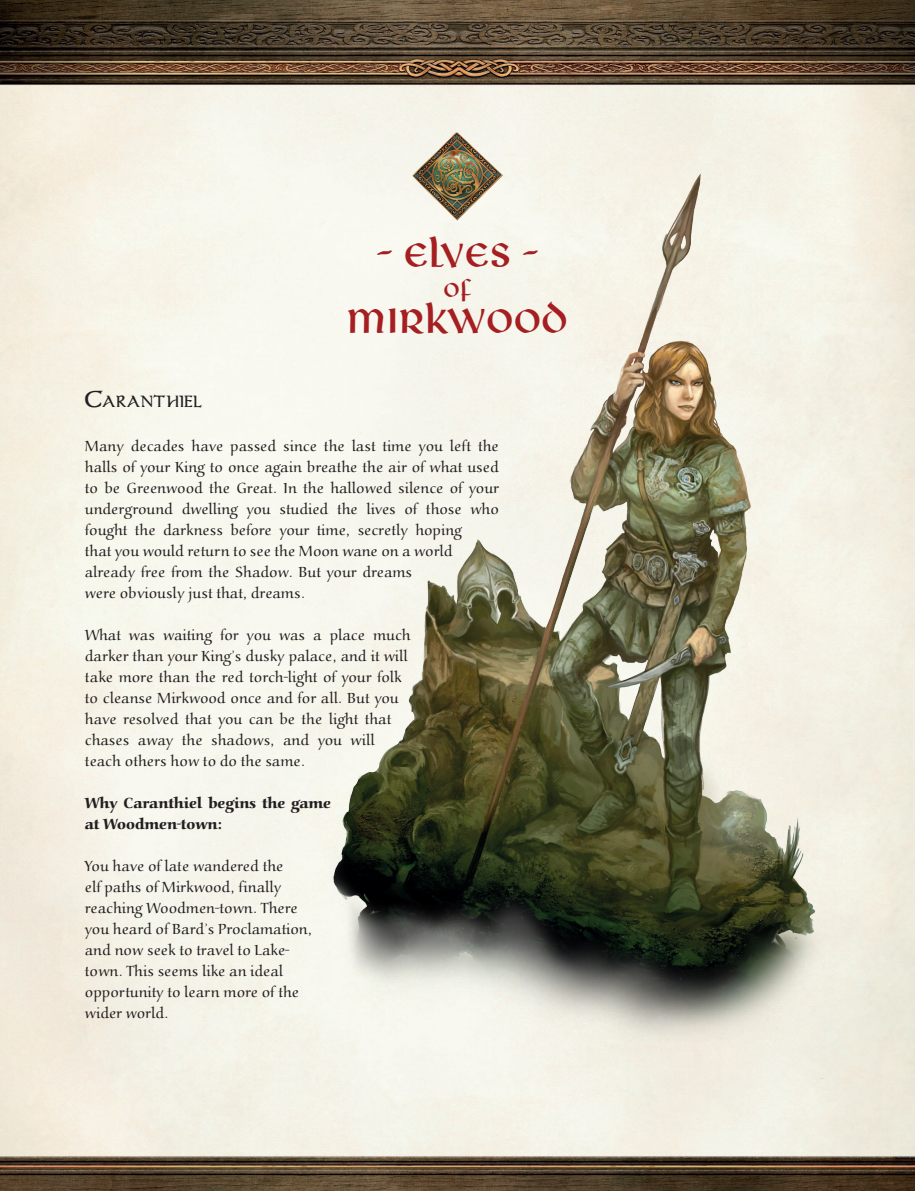
<style>
.page{position:relative;width:915px;height:1191px;background:#fff}
.page>*{position:absolute;margin:0;border:0;box-sizing:border-box;transform-origin:0 0}
.t1{font:48px "Libra BT";color:#a51e21}
.t2{font:28.5px "Libra BT";color:#a51e21}
.t3{font:18.9px "aaaor";letter-spacing:.01em;color:#231f20}
.t4{font:300 15px/21px "Alois";color:#231f20}
.t5{font:800 15px/21px "Alois";color:#231f20}
.s1{font-family:"Ardagh";font-size:39px}
.s2{font-size:27px}
</style>
<div class="page">
<img style="left:0;top:0;width:914px;height:1191px">
<img style="left:412px;top:132px;width:92px;height:26px">
<img style="left:323px;top:158px;width:502px;height:893px">
<h1 class="t1" style="left:376px;top:228px;width:163px"><span class="s1">-</span> elves <span class="s1">-</span></h1>
<h2 class="t2" style="left:443px;top:274px;width:29px">of</h2>
<h1 class="t1" style="left:347px;top:294px;width:132px">mirkwoo</h1>
<h1 class="t1" style="left:541px;top:294px;width:28px">d</h1>
<p class="t3" style="left:85px;top:392px;width:114px"><span class="s2">C</span>ARANTHIEL</p>
<p class="t4" style="left:85px;top:436px;width:415px">Many decades have passed since the last time you left the halls of your King to once again breathe the air of what used to be Greenwood the Great. In the hallowed silence of your underground dwelling you studied the lives of those who fought the darkness before your time, secretly hoping<br>that you would return to see the Moon wane on a world already free from the Shadow. But your dreams<br>were obviously just that, dreams.</p>
<p class="t4" style="left:85px;top:625px;width:327px">What was waiting for you was a place much darker than your King’s dusky palace, and it will take more than the red torch-light of your folk to cleanse Mirkwood once and for all. But you have resolved that you can be the light that chases away the shadows, and you will teach others how to do the same.</p>
<p class="t5" style="left:85px;top:793px;width:248px">Why Caranthiel begins the game at Woodmen-town:</p>
<p class="t4" style="left:85px;top:856px;width:228px">You have of late wandered the<br>elf paths of Mirkwood, finally reaching Woodmen-town. There you heard of Bard’s Proclamation, and now seek to travel to Lake&shy;town. This seems like an ideal opportunity to learn more of the wider world.</p>
</div>
